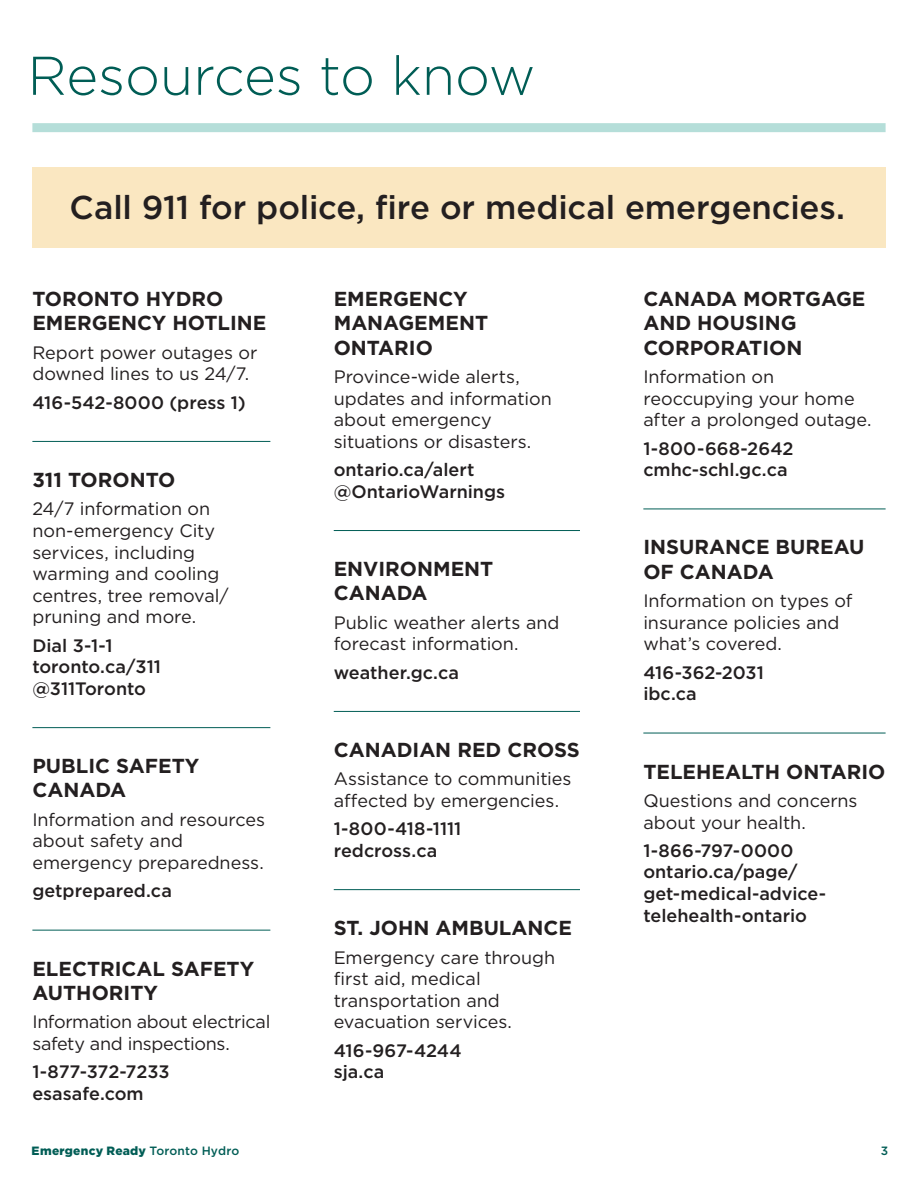
<style>
.page{position:relative;width:918px;height:1188px;background:#fff}
.page>*{position:absolute;margin:0;border:0;box-sizing:border-box;transform-origin:0 0}
.t1{font:300 54.45px "Gotham";color:#005d55}
.Callout_text{font:500 33px "Gotham";letter-spacing:-.005em;color:#231f20}
.Resources_to_know_he{font:700 20.25px/24.3px "Gotham";color:#231f20}
.Text_in_Resource_to{font:18px/21.6px "Gotham";letter-spacing:-.005em;color:#231f20}
.Contact_info_in_Reso{font:500 18px/21.6px "Gotham";color:#231f20}
.Contact_info_with_ru{font:500 18px/21.6px "Gotham";color:#231f20}
.t2{font:900 12px "Gotham";letter-spacing:.02em;color:#005d55}
.t3{font:500 12px "Gotham";color:#005d55}
.s1{font-weight:500}
</style>
<div class="page">
<div style="left:32px;top:168px;width:854px;height:80px;background:#fae7c1"></div>
<div style="left:32px;top:123px;width:854px;height:9px;background:#b5ded9"></div>
<hr style="left:32px;top:441px;width:238px;height:1px;background:#005d55">
<hr style="left:32px;top:727px;width:238px;height:1px;background:#005d55">
<hr style="left:32px;top:930px;width:238px;height:1px;background:#005d55">
<hr style="left:334px;top:530px;width:246px;height:1px;background:#005d55">
<hr style="left:334px;top:711px;width:246px;height:1px;background:#005d55">
<hr style="left:334px;top:889px;width:246px;height:1px;background:#005d55">
<hr style="left:643px;top:509px;width:243px;height:1px;background:#005d55">
<hr style="left:643px;top:733px;width:243px;height:1px;background:#005d55">
<p class="t1" style="left:27px;top:41px;width:509px">Resources to know</p>
<p class="Callout_text" style="left:70px;top:186px;width:777px">Call 911 for police, fire or medical emergencies.</p>
<p class="Resources_to_know_he" style="left:32px;top:287px;width:236px">TORONTO HYDRO<br>EMERGENCY HOTLINE</p>
<p class="Text_in_Resource_to" style="left:32px;top:341px;width:226px">Report power outages or downed lines to us 24/7.</p>
<p class="Contact_info_with_ru" style="left:32px;top:391px;width:215px">416-542-8000 (press 1)</p>
<p class="Resources_to_know_he" style="left:32px;top:468px;width:145px">311 TORONTO</p>
<p class="Text_in_Resource_to" style="left:32px;top:498px;width:198px">24/7 information on non-emergency City services, including warming and cooling centres, tree removal/ pruning and more.</p>
<p class="Contact_info_in_Reso" style="left:32px;top:634px;width:82px">Dial 3-1-1</p>
<p class="Contact_info_in_Reso" style="left:32px;top:656px;width:130px">toronto.ca/311</p>
<p class="Contact_info_with_ru" style="left:32px;top:677px;width:115px">@311Toronto</p>
<p class="Resources_to_know_he" style="left:32px;top:754px;width:168px">PUBLIC SAFETY<br>CANADA</p>
<p class="Text_in_Resource_to" style="left:32px;top:808px;width:234px">Information and resources about safety and emergency preparedness.</p>
<p class="Contact_info_with_ru" style="left:32px;top:880px;width:141px">getprepared.ca</p>
<p class="Resources_to_know_he" style="left:32px;top:956px;width:223px">ELECTRICAL SAFETY<br>AUTHORITY</p>
<p class="Text_in_Resource_to" style="left:32px;top:1011px;width:240px">Information about electrical safety and inspections.</p>
<p class="Contact_info_in_Reso" style="left:32px;top:1061px;width:139px">1-877-372-7233</p>
<p class="Contact_info_in_Reso" style="left:32px;top:1082px;width:113px">esasafe.com</p>
<p class="Resources_to_know_he" style="left:334px;top:287px;width:156px">EMERGENCY<br>MANAGEMENT<br>ONTARIO</p>
<p class="Text_in_Resource_to" style="left:334px;top:365px;width:220px">Province-wide alerts, updates and information about emergency situations or disasters.</p>
<p class="Contact_info_in_Reso" style="left:334px;top:459px;width:142px">ontario.ca/alert</p>
<p class="Contact_info_with_ru" style="left:334px;top:480px;width:173px">@OntarioWarnings</p>
<p class="Resources_to_know_he" style="left:334px;top:557px;width:161px">ENVIRONMENT<br>CANADA</p>
<p class="Text_in_Resource_to" style="left:334px;top:611px;width:227px">Public weather alerts and forecast information.</p>
<p class="Contact_info_with_ru" style="left:334px;top:661px;width:127px">weather.gc.ca</p>
<p class="Resources_to_know_he" style="left:334px;top:738px;width:248px">CANADIAN RED CROSS</p>
<p class="Text_in_Resource_to" style="left:334px;top:768px;width:239px">Assistance to communities affected by emergencies.</p>
<p class="Contact_info_with_ru" style="left:334px;top:818px;width:129px">1-800-418-1111 redcross.ca</p>
<p class="Resources_to_know_he" style="left:334px;top:916px;width:240px">ST. JOHN AMBULANCE</p>
<p class="Text_in_Resource_to" style="left:334px;top:946px;width:223px">Emergency care through first aid, medical transportation and evacuation services.</p>
<p class="Contact_info_in_Reso" style="left:334px;top:1039px;width:129px">416-967-4244</p>
<p class="Contact_info_in_Reso" style="left:334px;top:1061px;width:52px">sja.ca</p>
<p class="Resources_to_know_he" style="left:643px;top:287px;width:224px">CANADA MORTGAGE<br>AND HOUSING<br>CORPORATION</p>
<p class="Text_in_Resource_to" style="left:643px;top:365px;width:230px">Information on reoccupying your home after a prolonged outage.</p>
<p class="Contact_info_in_Reso" style="left:643px;top:437px;width:152px">1-800-668-2642</p>
<p class="Contact_info_with_ru" style="left:643px;top:459px;width:146px">cmhc-schl.gc.ca</p>
<p class="Resources_to_know_he" style="left:643px;top:535px;width:223px">INSURANCE BUREAU<br>OF CANADA</p>
<p class="Text_in_Resource_to" style="left:643px;top:590px;width:211px">Information on types of insurance policies and what’s covered.</p>
<p class="Contact_info_with_ru" style="left:643px;top:661px;width:122px">416-362-2031 ibc.ca</p>
<p class="Resources_to_know_he" style="left:643px;top:759px;width:244px">TELEHEALTH ONTARIO</p>
<p class="Text_in_Resource_to" style="left:643px;top:789px;width:216px">Questions and concerns about your health.</p>
<p class="Contact_info_in_Reso" style="left:643px;top:839px;width:152px">1-866-797-0000</p>
<p class="Contact_info_in_Reso" style="left:643px;top:861px;width:184px">ontario.ca/page/ get-medical-advice&shy;telehealth-ontario</p>
<p class="t2" style="left:32px;top:1143px;width:209px">Emergency Ready <span class="s1">Toronto Hydro</span></p>
<p class="t3" style="left:881px;top:1143px;width:9px">3</p>
</div>
